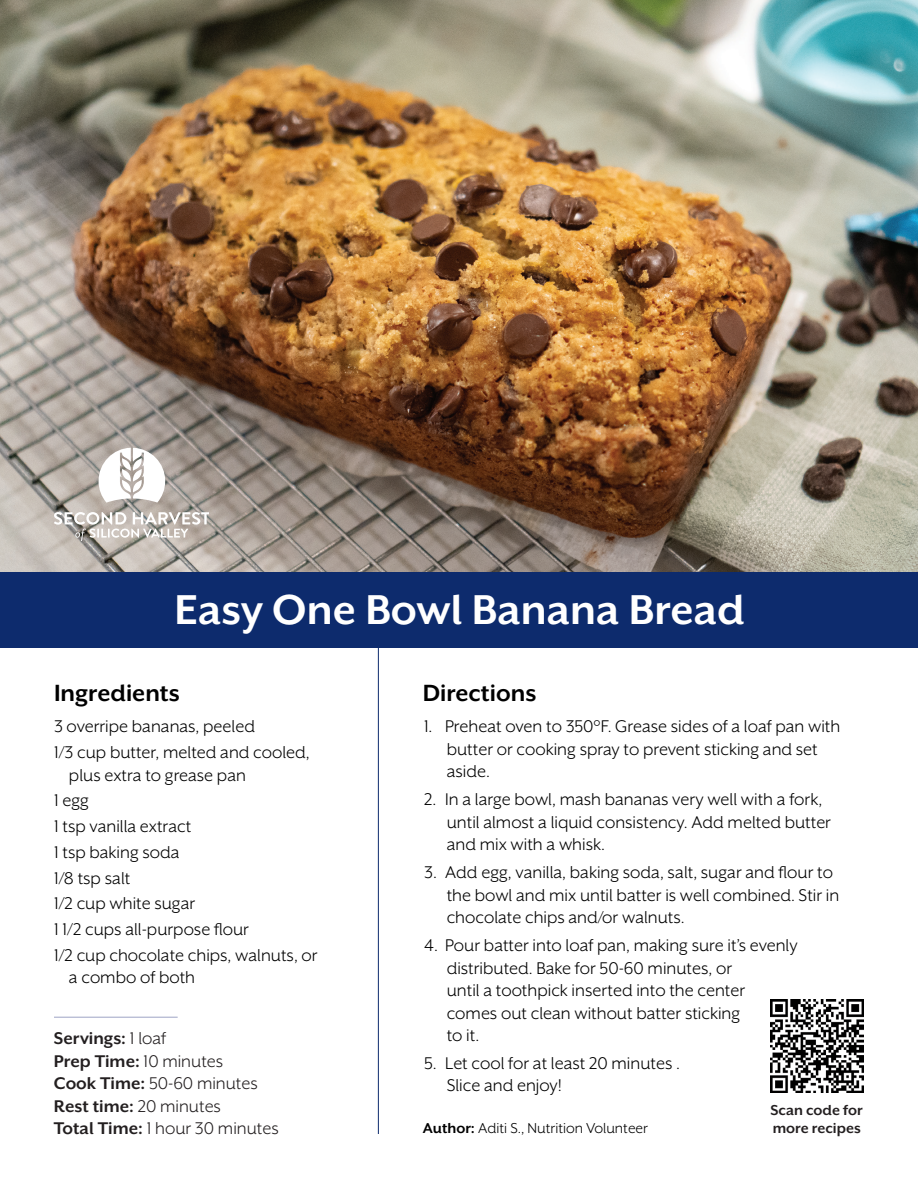
<style>
.page{position:relative;width:918px;height:1188px;background:#fff}
.page>*{position:absolute;margin:0;border:0;box-sizing:border-box;transform-origin:0 0}
.t1{font:700 48px "Mr Eaves XL San OT";color:#fff}
.t2{font:700 27px "Mr Eaves XL San OT";color:#000}
.t3{font:19.5px/22.5px "Mr Eaves XL San OT";color:#000}
.t4{font:19.5px/22.5px "Mr Eaves XL San OT";color:#231f20}
.t5{font:16.5px "Mr Eaves XL San OT";color:#000}
.t6{font:700 16.5px/18px "Mr Eaves XL San OT";color:#231f20}
.s1{font-weight:700}
</style>
<div class="page">
<img style="left:0;top:0;width:918px;height:572px">
<div style="left:0;top:572px;width:918px;height:76px;background:#0d2b6d"></div>
<hr style="left:378px;top:643px;width:1px;height:491px;background:#0d2b6d">
<hr style="left:54px;top:1017px;width:124px;height:1px;background:#9ea3c4">
<svg style="left:54px;top:512px;width:155px;height:29px"></svg>
<svg style="left:99px;top:448px;width:66px;height:55px"></svg>
<img style="left:771px;top:999px;width:93px;height:94px">
<h1 class="t1" style="left:175px;top:586px;width:572px">Easy One Bowl Banana Bread</h1>
<h2 class="t2" style="left:54px;top:680px;width:127px">Ingredients</h2>
<p class="t3" style="left:54px;top:714px;width:257px;line-height:25.8px">3 overripe bananas, peeled<br>1/3 cup butter, melted and cooled,</p>
<p class="t3" style="left:54px;top:762px;width:265px;line-height:25.8px;text-indent:15px">plus extra to grease pan<br>1 egg<br>1 tsp vanilla extract<br>1 tsp baking soda<br>1/8 tsp salt<br>1/2 cup white sugar<br>1 1/2 cups all-purpose flour<br>1/2 cup chocolate chips, walnuts, or</p>
<p class="t3" style="left:69px;top:966px;width:128px">a combo of both</p>
<p class="t4" style="left:54px;top:1027px;width:226px"><span class="s1">Servings:</span> 1 loaf<br><span class="s1">Prep Time:</span> 10 minutes<br><span class="s1">Cook Time:</span> 50-60 minutes<br><span class="s1">Rest time:</span> 20 minutes<br><span class="s1">Total Time:</span> 1 hour 30 minutes</p>
<h2 class="t2" style="left:423px;top:680px;width:115px">Directions</h2>
<p class="t3" style="left:447px;top:715px;width:395px;text-indent:-23px">1. Preheat oven to 350°F. Grease sides of a loaf pan with butter or cooking spray to prevent sticking and set aside.</p>
<p class="t3" style="left:447px;top:788px;width:386px;text-indent:-23px">2. In a large bowl, mash bananas very well with a fork, until almost a liquid consistency. Add melted butter and mix with a whisk.</p>
<p class="t3" style="left:447px;top:861px;width:394px;text-indent:-23px">3. Add egg, vanilla, baking soda, salt, sugar and flour to the bowl and mix until batter is well combined. Stir in chocolate chips and/or walnuts.</p>
<p class="t3" style="left:447px;top:934px;width:352px;text-indent:-23px">4. Pour batter into loaf pan, making sure it’s evenly distributed. Bake for 50-60 minutes, or<br>until a toothpick inserted into the center comes out clean without batter sticking<br>to it.</p>
<p class="t3" style="left:447px;top:1052px;width:235px;text-indent:-23px">5. Let cool for at least 20 minutes .<br>Slice and enjoy!</p>
<p class="t5" style="left:423px;top:1120px;width:227px"><span class="s1">Author:</span> Aditi S., Nutrition Volunteer</p>
<p class="t6" style="left:771px;top:1101px;width:94px">Scan code for more recipes</p>
</div>
